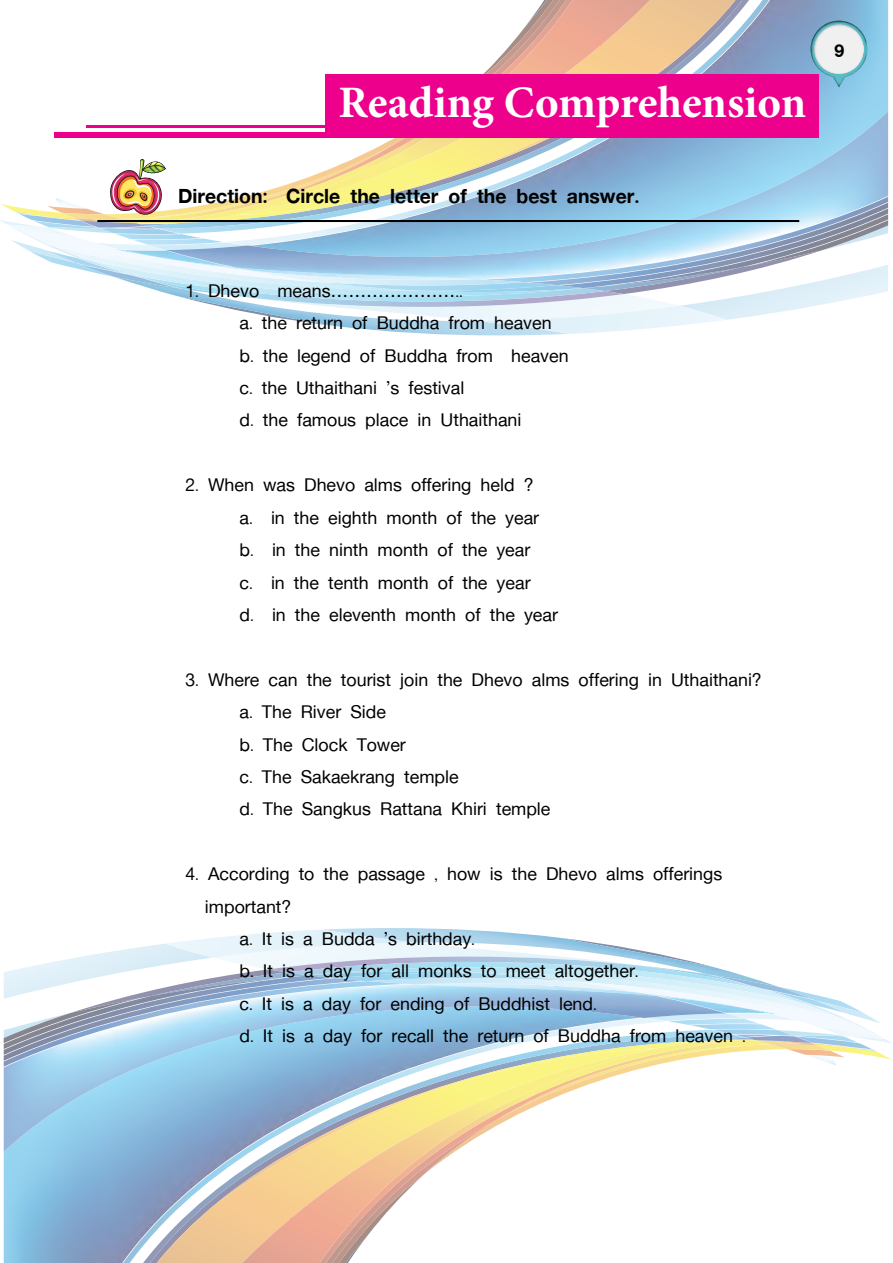
<style>
.page{position:relative;width:893px;height:1263px;background:#fff}
.page>*{position:absolute;margin:0;border:0;box-sizing:border-box;transform-origin:0 0}
.t1{font:700 45px "Minion Pro";letter-spacing:-.005em;color:#fff}
.t2{font:30px "PSL Text Bold";color:#000}
.t3{font:27px/32.4px "PSL Text";color:#000}
.t4{font:27px "PSL Text Bold";color:#000}
</style>
<div class="page">
<img style="left:770px;top:0;width:118px;height:111px">
<svg style="left:651px;top:0;width:119px;height:74px"></svg>
<img style="left:624px;top:111px;width:264px;height:168px">
<svg style="left:385px;top:0;width:266px;height:215px"></svg>
<img style="left:223px;top:307px;width:339px;height:28px">
<img style="left:679px;top:265px;width:209px;height:55px">
<img style="left:477px;top:306px;width:249px;height:28px">
<img style="left:811px;top:21px;width:56px;height:66px">
<img style="left:814px;top:25px;width:50px;height:49px;border-radius:25px">
<svg style="left:122px;top:1152px;width:119px;height:111px"></svg>
<img style="left:4px;top:984px;width:264px;height:168px">
<svg style="left:268px;top:958px;width:623px;height:108px"></svg>
<svg style="left:325px;top:1040px;width:445px;height:26px"></svg>
<svg style="left:319px;top:1042px;width:402px;height:24px"></svg>
<svg style="left:241px;top:1048px;width:416px;height:215px"></svg>
<img style="left:323px;top:928px;width:455px;height:59px">
<img style="left:4px;top:943px;width:208px;height:56px">
<img style="left:165px;top:929px;width:250px;height:29px">
<div style="left:325px;top:74px;width:494px;height:64px;background:#ec008c"></div>
<div style="left:97px;top:220px;width:702px;height:2px;border:2px solid #000"></div>
<div style="left:55px;top:132px;width:297px;height:6px;background:#ec008c"></div>
<hr style="left:86px;top:125px;width:265px;height:3px;background:#ec008c">
<svg style="left:0;top:143px;width:624px;height:164px"></svg>
<h1 class="t1" style="left:338px;top:71px;width:469px">Reading Comprehension</h1>
<p class="t2" style="left:178px;top:178px;width:463px">Direction: Circle the letter of the best answer.</p>
<p class="t4" style="left:834px;top:34px;width:11px">9</p>
<p class="t3" style="left:239px;top:276px;width:331px;text-indent:-54px">1. Dhevo means…………………..<br>a. the return of Buddha from heaven b. the legend of Buddha from heaven c. the Uthaithani ’s festival<br>d. the famous place in Uthaithani</p>
<p class="t3" style="left:239px;top:470px;width:320px;text-indent:-54px">2. When was Dhevo alms offering held ?<br>a. in the eighth month of the year b. in the ninth month of the year<br>c. in the tenth month of the year<br>d. in the eleventh month of the year</p>
<p class="t3" style="left:239px;top:664px;width:524px;text-indent:-54px">3. Where can the tourist join the Dhevo alms offering in Uthaithani? a. The River Side<br>b. The Clock Tower<br>c. The Sakaekrang temple<br>d. The Sangkus Rattana Khiri temple</p>
<p class="t3" style="left:185px;top:859px;width:538px">4. According to the passage , how is the Dhevo alms offerings</p>
<p class="t3" style="left:205px;top:891px;width:88px">important?</p>
<p class="t3" style="left:239px;top:924px;width:237px">a. It is a Budda ’s birthday.</p>
<p class="t3" style="left:239px;top:956px;width:401px">b. It is a day for all monks to meet altogether.</p>
<p class="t3" style="left:239px;top:988px;width:359px">c. It is a day for ending of Buddhist lend.</p>
<p class="t3" style="left:239px;top:1021px;width:508px">d. It is a day for recall the return of Buddha from heaven .</p>
</div>
